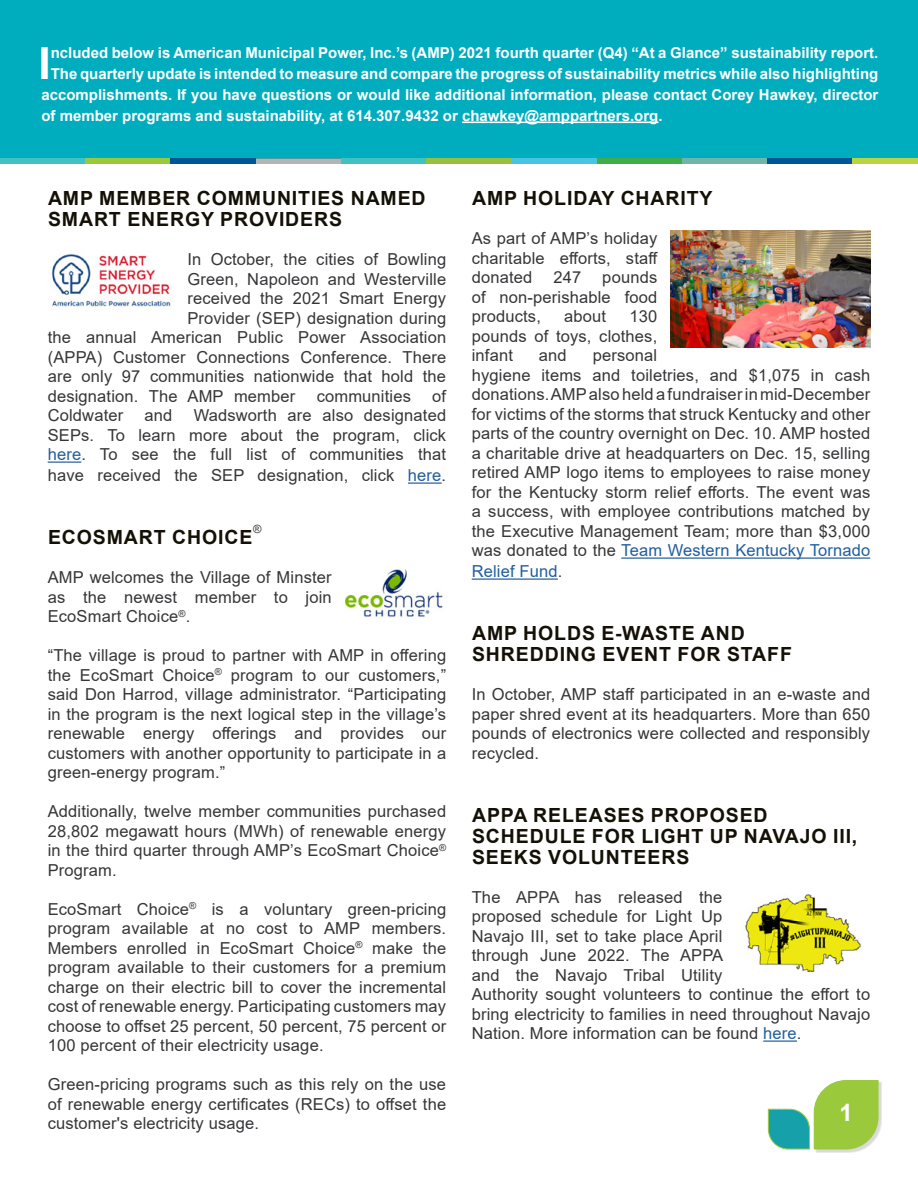
<style>
.page{position:relative;width:918px;height:1188px;background:#fff}
.page>*{position:absolute;margin:0;border:0;box-sizing:border-box;transform-origin:0 0}
.t1{font:700 44.4px "Arial";color:#fff}
.t2{font:700 24px "Arial";color:#fff}
.t3{font:700 19.5px/21px "Arial";letter-spacing:.045em;color:#141006}
.t4{font:16.5px/19.5px "Arial";letter-spacing:.01em;color:#363639;text-align:justify}
.t5{font:16.5px "Arial";letter-spacing:.01em;color:#215e9e}
.t6{font:700 15px "Arial";color:#fff}
.t7{font:11.4px "Arial";color:#363639}
.s1{color:#215e9e}
.s2{color:#363639}
</style>
<div class="page">
<div style="left:0;top:0;width:918px;height:158px;background:#00adbf"></div>
<hr style="left:462px;top:122px;width:196px;height:1px;background:#fff">
<div style="left:0;top:158px;width:86px;height:6px;background:#41c1c2"></div>
<div style="left:86px;top:158px;width:85px;height:6px;background:#9aca3c"></div>
<div style="left:171px;top:158px;width:85px;height:6px;background:#005596"></div>
<div style="left:256px;top:158px;width:85px;height:6px;background:#b2b4b5"></div>
<div style="left:341px;top:158px;width:86px;height:6px;background:#41c1c2"></div>
<div style="left:427px;top:158px;width:85px;height:6px;background:#97c03f"></div>
<div style="left:512px;top:158px;width:85px;height:6px;background:#45c5e0"></div>
<div style="left:597px;top:158px;width:85px;height:6px;background:#41ad49"></div>
<div style="left:682px;top:158px;width:85px;height:6px;background:#71b5aa"></div>
<div style="left:767px;top:158px;width:86px;height:6px;background:#005596"></div>
<div style="left:853px;top:158px;width:65px;height:6px;background:#b8d541"></div>
<div style="left:816px;top:1082px;width:66px;height:71px;background:#000;opacity:.15"></div>
<svg style="left:767px;top:1080px;width:112px;height:70px"></svg>
<hr style="left:621px;top:558px;width:249px;height:1px;background:#215e9e">
<hr style="left:472px;top:579px;width:86px;height:1px;background:#215e9e">
<hr style="left:763px;top:1041px;width:34px;height:1px;background:#215e9e">
<hr style="left:48px;top:462px;width:33px;height:1px;background:#215e9e">
<hr style="left:408px;top:483px;width:34px;height:1px;background:#215e9e">
<img style="left:745px;top:894px;width:117px;height:78px">
<img style="left:52px;top:254px;width:119px;height:53px">
<img style="left:345px;top:569px;width:98px;height:48px">
<img style="left:671px;top:231px;width:199px;height:117px">
<h1 class="t1" style="left:38px;top:32px;width:14px">I</h1>
<p class="t6" style="left:51px;top:42px;width:829px">ncluded below is American Municipal Power, Inc.’s (AMP) 2021 fourth quarter (Q4) “At a Glance” sustainability report.</p>
<p class="t6" style="left:51px;top:63px;width:829px">The quarterly update is intended to measure and compare the progress of sustainability metrics while also highlighting</p>
<p class="t6" style="left:41px;top:84px;width:839px">accomplishments. If you have questions or would like additional information, please contact Corey Hawkey, director</p>
<p class="t6" style="left:41px;top:105px;width:623px">of member programs and sustainability, at 614.307.9432 or chawkey@amppartners.org.</p>
<p class="t3" style="left:48px;top:188px;width:379px">AMP MEMBER COMMUNITIES NAMED<br>SMART ENERGY PROVIDERS</p>
<p class="t4" style="left:187px;top:250px;width:260px">In October, the cities of Bowling</p>
<p class="t4" style="left:187px;top:269px;width:260px">Green, Napoleon and Westerville</p>
<p class="t4" style="left:187px;top:289px;width:260px">received the 2021 Smart Energy</p>
<p class="t4" style="left:187px;top:308px;width:260px">Provider (SEP) designation during</p>
<p class="t4" style="left:48px;top:328px;width:400px">the annual American Public Power Association</p>
<p class="t4" style="left:48px;top:347px;width:400px">(APPA) Customer Connections Conference. There</p>
<p class="t4" style="left:48px;top:367px;width:400px">are only 97 communities nationwide that hold the</p>
<p class="t4" style="left:48px;top:386px;width:249px">designation. The AMP member</p>
<p class="t4" style="left:317px;top:386px;width:96px">communities</p>
<p class="t4" style="left:432px;top:386px;width:15px">of</p>
<p class="t4" style="left:48px;top:406px;width:77px">Coldwater</p>
<p class="t4" style="left:145px;top:406px;width:29px">and</p>
<p class="t4" style="left:48px;top:406px;width:400px;text-indent:146px">Wadsworth are also designated SEPs. To learn more about the program, click <span class="s1">here</span>. To see the full list of communities that</p>
<p class="t4" style="left:48px;top:466px;width:400px">have received the SEP designation, click <span class="s1">here</span>.</p>
<p class="t7" style="left:253px;top:522px;width:10px">®</p>
<p class="t4" style="left:48px;top:568px;width:286px">AMP welcomes the Village of Minster as the newest member to join EcoSmart Choice<sup>®</sup>.</p>
<p class="t4" style="left:48px;top:646px;width:400px">“The village is proud to partner with AMP in offering the EcoSmart Choice<sup>®</sup> program to our customers,” said Don Harrod, village administrator. “Participating in the program is the next logical step in the village’s renewable energy offerings and provides our customers with another opportunity to participate in a green-energy program.”</p>
<p class="t4" style="left:48px;top:802px;width:400px">Additionally, twelve member communities purchased 28,802 megawatt hours (MWh) of renewable energy in the third quarter through AMP’s EcoSmart Choice<sup>® </sup>Program.</p>
<p class="t4" style="left:48px;top:899px;width:400px">EcoSmart Choice<sup>®</sup> is a voluntary green-pricing program available at no cost to AMP members.<br>Members enrolled in EcoSmart Choice<sup>®</sup> make the program available to their customers for a premium charge on their electric bill to cover the incremental cost of renewable energy. Participating customers may choose to offset 25 percent, 50 percent, 75 percent or 100 percent of their electricity usage.</p>
<p class="t4" style="left:48px;top:1075px;width:400px">Green-pricing programs such as this rely on the use of renewable energy certificates (RECs) to offset the customer's electricity usage.</p>
<p class="t3" style="left:48px;top:527px;width:206px">ECOSMART CHOICE</p>
<p class="t3" style="left:472px;top:188px;width:242px">AMP HOLIDAY CHARITY</p>
<p class="t4" style="left:472px;top:229px;width:188px">As part of AMP’s holiday charitable efforts, staff donated</p>
<p class="t4" style="left:553px;top:268px;width:29px">247</p>
<p class="t4" style="left:472px;top:268px;width:187px;text-indent:131px">pounds of non-perishable food products,</p>
<p class="t4" style="left:472px;top:307px;width:187px;text-indent:158px">130 pounds of toys, clothes, infant</p>
<p class="t4" style="left:564px;top:307px;width:43px">about</p>
<p class="t4" style="left:472px;top:346px;width:400px;text-align:left;text-indent:121px">personal<br>hygiene items and toiletries, and $1,075 in cash donations. AMP also held a fundraiser in mid-December for victims of the storms that struck Kentucky and other parts of the country overnight on Dec. 10. AMP hosted a charitable drive at headquarters on Dec. 15, selling retired AMP logo items to employees to raise money for the Kentucky storm relief efforts. The event was a success, with employee contributions matched by the Executive Management Team; more than $3,000 was donated to the <span class="s1">Team Western Kentucky Tornado</span></p>
<p class="t5" style="left:472px;top:560px;width:92px">Relief Fund<span class="s2">.</span></p>
<p class="t4" style="left:539px;top:346px;width:29px">and</p>
<p class="t3" style="left:472px;top:623px;width:321px">AMP HOLDS E-WASTE AND<br>SHREDDING EVENT FOR STAFF</p>
<p class="t4" style="left:472px;top:685px;width:400px">In October, AMP staff participated in an e-waste and paper shred event at its headquarters. More than 650 pounds of electronics were collected and responsibly recycled.</p>
<p class="t3" style="left:472px;top:805px;width:387px">APPA RELEASES PROPOSED<br>SCHEDULE FOR LIGHT UP NAVAJO III,<br>SEEKS VOLUNTEERS</p>
<p class="t4" style="left:472px;top:887px;width:400px;text-align:left">The APPA has released the<br>proposed schedule for Light Up<br>Navajo III, set to take place April<br>through June 2022. The APPA<br>and the Navajo Tribal Utility<br>Authority sought volunteers to continue the effort to bring electricity to families in need throughout Navajo Nation. More information can be found <span class="s1">here</span>.</p>
<h2 class="t2" style="left:839px;top:1096px;width:15px">1</h2>
</div>
